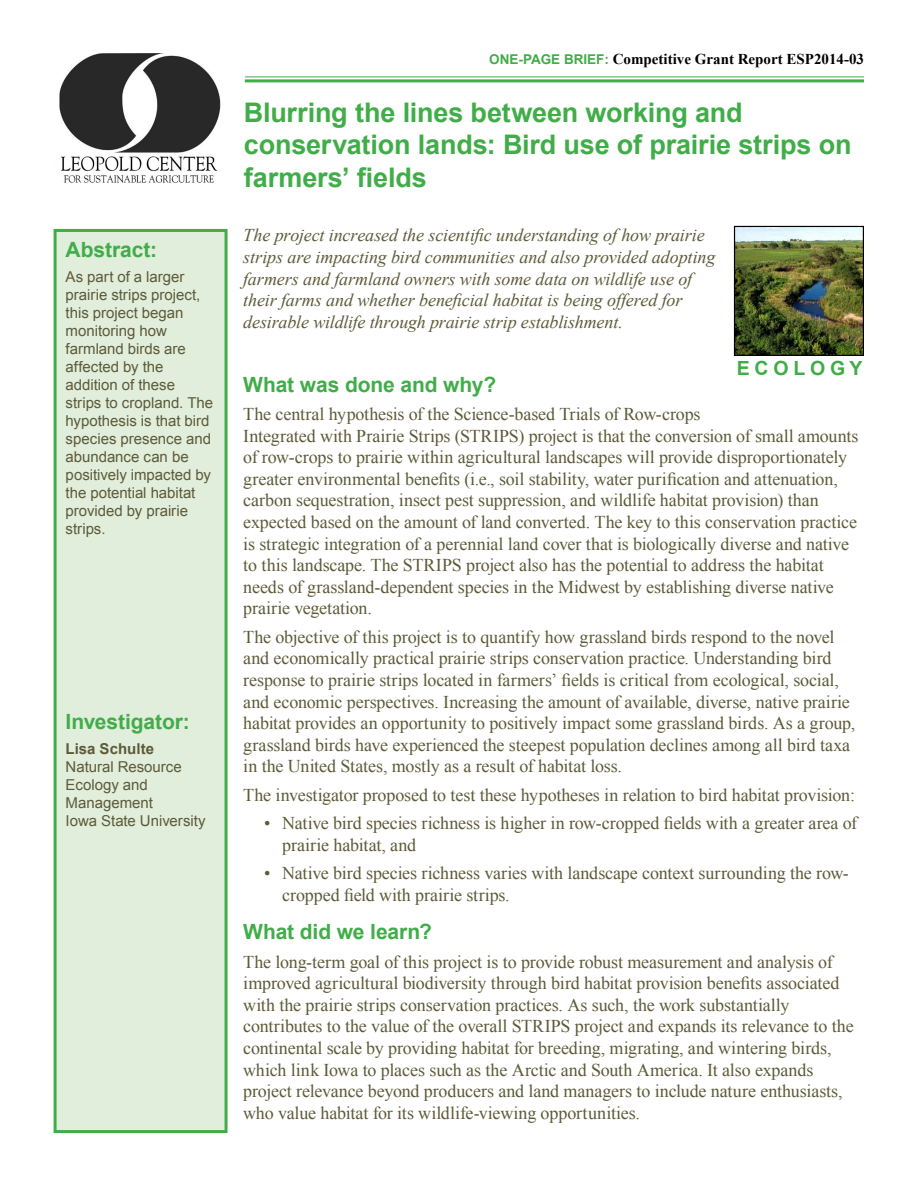
<style>
.page{position:relative;width:918px;height:1188px;background:#fff}
.page>*{position:absolute;margin:0;border:0;box-sizing:border-box;transform-origin:0 0}
.t1{font:700 27px/32.4px "Arial";letter-spacing:-.005em;color:#41ad49}
.t2{font:700 21px "Arial";letter-spacing:-.005em;color:#41ad49}
.t3{font:700 19.5px "Arial";letter-spacing:.24em;color:#41ad49}
.t4{font:18px/21.6px "Times New Roman";letter-spacing:-.005em;color:#5d5a38}
.t5{font:italic 18px/21.6px "Times New Roman";letter-spacing:-.005em;color:#5d5a38}
.t6{font:15px/18px "Arial";color:#5d5a38}
.t7{font:700 15px "Times New Roman";color:#000}
.t8{font:700 15px "Arial";color:#5d5a38}
.s1{font-family:"Arial";font-size:13.5px;color:#41ad49}
</style>
<div class="page">
<div style="left:54px;top:229px;width:174px;height:904px;background:#e1eedc;border:3px solid #41ad49"></div>
<hr style="left:245px;top:76px;width:619px;height:1px;background:#41ad49">
<hr style="left:245px;top:79px;width:619px;height:3px;background:#41ad49">
<img style="left:59px;top:53px;width:162px;height:130px">
<img style="left:736px;top:228px;width:126px;height:126px">
<div style="left:734px;top:226px;width:130px;height:130px;border:1px solid #000"></div>
<p class="t2" style="left:66px;top:236px;width:93px">Abstract:</p>
<p class="t6" style="left:66px;top:268px;width:149px">As part of a larger prairie strips project, this project began monitoring how farmland birds are affected by the addition of these strips to cropland. The hypothesis is that bird species presence and abundance can be positively impacted by the potential habitat provided by prairie strips.</p>
<p class="t2" style="left:66px;top:708px;width:126px">Investigator:</p>
<p class="t8" style="left:66px;top:739px;width:90px">Lisa Schulte</p>
<p class="t6" style="left:66px;top:758px;width:142px">Natural Resource<br>Ecology and<br>Management<br>Iowa State University</p>
<p class="t7" style="left:489px;top:49px;width:376px"><span class="s1">ONE-PAGE BRIEF:</span> Competitive Grant Report ESP2014-03</p>
<h1 class="t1" style="left:244px;top:97px;width:609px">Blurring the lines between working and conservation lands: Bird use of prairie strips on farmers’ fields</h1>
<p class="t5" style="left:243px;top:224px;width:474px">The project increased the scientific understanding of how prairie strips are impacting bird communities and also provided adopting farmers and farmland owners with some data on wildlife use of their farms and whether beneficial habitat is being offered for desirable wildlife through prairie strip establishment.</p>
<p class="t3" style="left:737px;top:355px;width:127px">ECOLOGY</p>
<p class="t2" style="left:243px;top:370px;width:255px">What was done and why?</p>
<p class="t4" style="left:243px;top:403px;width:617px">The central hypothesis of the Science-based Trials of Row-crops<br>Integrated with Prairie Strips (STRIPS) project is that the conversion of small amounts of row-crops to prairie within agricultural landscapes will provide disproportionately greater environmental benefits (i.e., soil stability, water purification and attenuation, carbon sequestration, insect pest suppression, and wildlife habitat provision) than expected based on the amount of land converted. The key to this conservation practice is strategic integration of a perennial land cover that is biologically diverse and native to this landscape. The STRIPS project also has the potential to address the habitat needs of grassland-dependent species in the Midwest by establishing diverse native prairie vegetation.</p>
<p class="t4" style="left:243px;top:626px;width:613px">The objective of this project is to quantify how grassland birds respond to the novel and economically practical prairie strips conservation practice. Understanding bird response to prairie strips located in farmers’ fields is critical from ecological, social, and economic perspectives. Increasing the amount of available, diverse, native prairie habitat provides an opportunity to positively impact some grassland birds. As a group, grassland birds have experienced the steepest population declines among all bird taxa in the United States, mostly as a result of habitat loss.</p>
<p class="t4" style="left:243px;top:784px;width:613px">The investigator proposed to test these hypotheses in relation to bird habitat provision:</p>
<p class="t4" style="left:282px;top:812px;width:576px;text-indent:-18px">• Native bird species richness is higher in row-cropped fields with a greater area of prairie habitat, and</p>
<p class="t4" style="left:282px;top:862px;width:568px;text-indent:-18px">• Native bird species richness varies with landscape context surrounding the row&shy;cropped field with prairie strips.</p>
<p class="t2" style="left:243px;top:918px;width:190px">What did we learn?</p>
<p class="t4" style="left:243px;top:951px;width:612px">The long-term goal of this project is to provide robust measurement and analysis of improved agricultural biodiversity through bird habitat provision benefits associated with the prairie strips conservation practices. As such, the work substantially contributes to the value of the overall STRIPS project and expands its relevance to the continental scale by providing habitat for breeding, migrating, and wintering birds, which link Iowa to places such as the Arctic and South America. It also expands project relevance beyond producers and land managers to include nature enthusiasts, who value habitat for its wildlife-viewing opportunities.</p>
</div>
